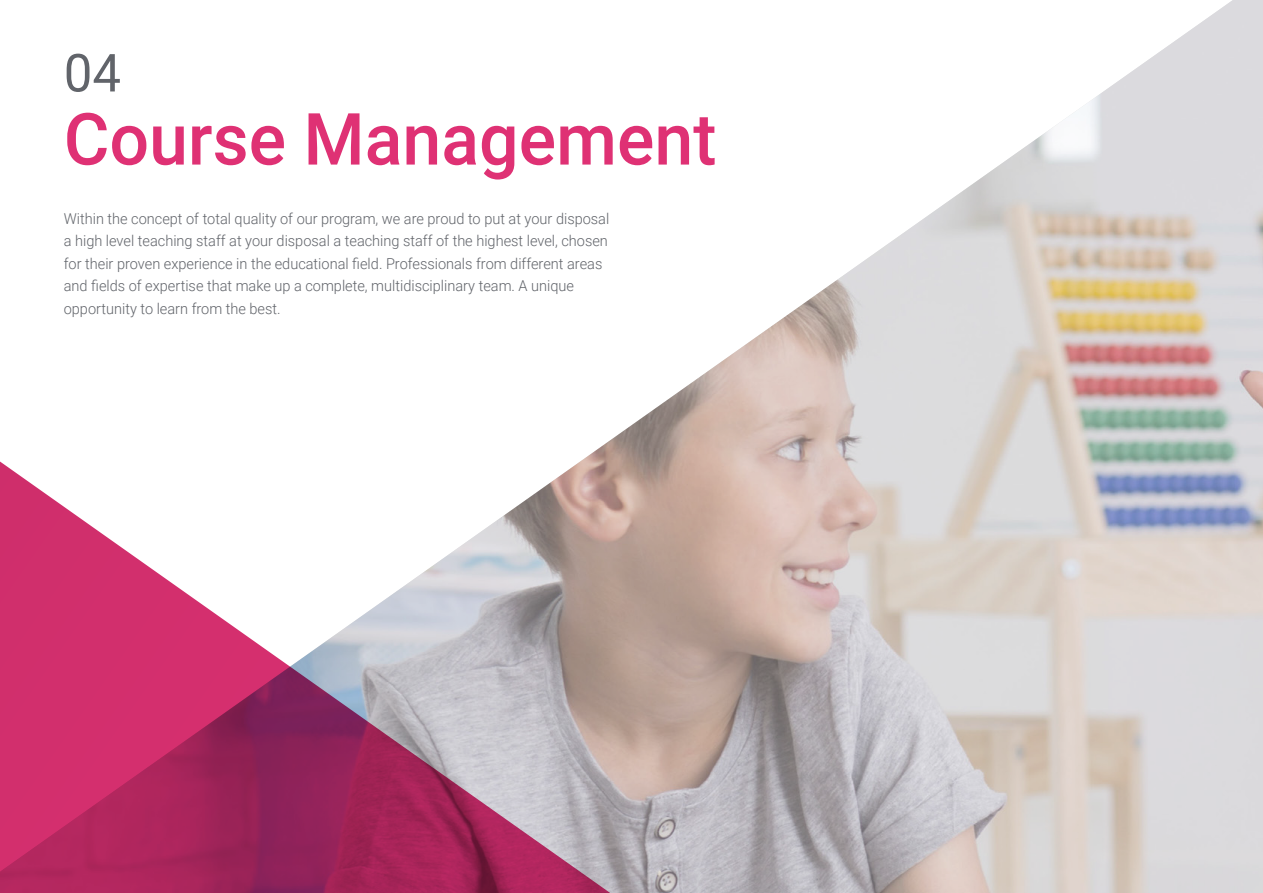
<style>
.page{position:relative;width:1263px;height:893px;background:#fff}
.page>*{position:absolute;margin:0;border:0;box-sizing:border-box;transform-origin:0 0}
.t1{font:500 72px "Roboto";color:#df3174}
.t2{font:52.5px "Roboto";color:#61646a}
.t3{font:300 15px/22.5px "Roboto";color:#61646a}
</style>
<div class="page">
<img style="left:602px;top:0;width:661px;height:893px">
<svg style="left:0;top:446px;width:640px;height:447px"></svg>
<h2 class="t2" style="left:64px;top:36px;width:59px">04</h2>
<h1 class="t1" style="left:64px;top:89px;width:654px">Course Management</h1>
<p class="t3" style="left:64px;top:207px;width:547px">Within the concept of total quality of our program, we are proud to put at your disposal a high level teaching staff at your disposal a teaching staff of the highest level, chosen for their proven experience in the educational field. Professionals from different areas and fields of expertise that make up a complete, multidisciplinary team. A unique opportunity to learn from the best.</p>
</div>
